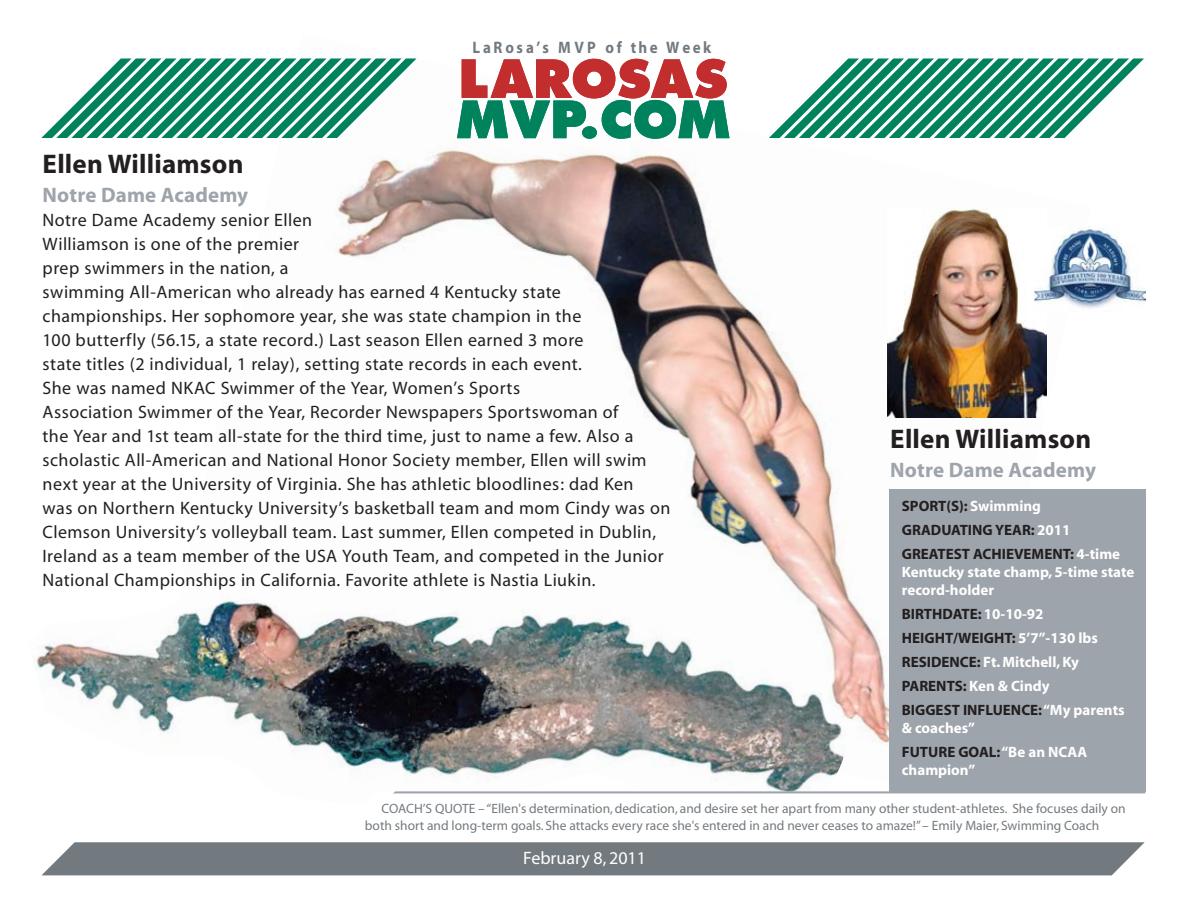
<style>
.page{position:relative;width:1188px;height:918px;background:#fff}
.page>*{position:absolute;margin:0;border:0;box-sizing:border-box;transform-origin:0 0}
.t1{font:700 27px "Myriad";letter-spacing:.01em;color:#231f20}
.t2{font:700 21px "Myriad";letter-spacing:.01em;color:#9ea4ab}
.t3{font:18px/24px "Myriad";letter-spacing:.025em;color:#231f20}
.t4{font:18px "Myriad";color:#fff}
.t5{font:700 16.65px "Myriad";letter-spacing:.17em;color:#737a7f;scale:.9 1}
.t6{font:700 15px/24px "Myriad";color:#231f20}
.t7{font:700 15px/18px "Myriad";color:#fff}
.t8{font:13.5px/16.5px "Myriad";color:#737a7f}
.s1{color:#fff}
.s2{color:#231f20}
</style>
<div class="page">
<img style="left:335px;top:58px;width:756px;height:685px">
<img style="left:34px;top:580px;width:814px;height:211px">
<img style="left:888px;top:208px;width:158px;height:209px">
<svg style="left:300px;top:793px;width:846px;height:83px"></svg>
<div style="left:42px;top:842px;width:1103px;height:33px;background:#737a7f"></div>
<svg style="left:457px;top:59px;width:272px;height:80px"></svg>
<svg style="left:909px;top:827px;width:228px;height:3px"></svg>
<div style="left:889px;top:490px;width:256px;height:302px;background:#9ea4ab"></div>
<img style="left:1034px;top:227px;width:111px;height:85px">
<svg style="left:41px;top:58px;width:375px;height:80px"></svg>
<svg style="left:769px;top:58px;width:375px;height:80px"></svg>
<svg style="left:393px;top:791px;width:752px;height:2px"></svg>
<p class="t5" style="left:473px;top:39px;width:267px">LaRosa’s MVP of the Week</p>
<h1 class="t1" style="left:43px;top:150px;width:202px">Ellen Williamson</h1>
<p class="t2" style="left:43px;top:184px;width:207px">Notre Dame Academy</p>
<p class="t3" style="left:43px;top:208px;width:629px">Notre Dame Academy senior Ellen<br>Williamson is one of the premier<br>prep swimmers in the nation, a<br>swimming All-American who already has earned 4 Kentucky state championships. Her sophomore year, she was state champion in the<br>100 butterfly (56.15, a state record.) Last season Ellen earned 3 more<br>state titles (2 individual, 1 relay), setting state records in each event.<br>She was named NKAC Swimmer of the Year, Women’s Sports<br>Association Swimmer of the Year, Recorder Newspapers Sportswoman of<br>the Year and 1st team all-state for the third time, just to name a few. Also a scholastic All-American and National Honor Society member, Ellen will swim next year at the University of Virginia. She has athletic bloodlines: dad Ken<br>was on Northern Kentucky University’s basketball team and mom Cindy was on Clemson University’s volleyball team. Last summer, Ellen competed in Dublin, Ireland as a team member of the USA Youth Team, and competed in the Junior National Championships in California. Favorite athlete is Nastia Liukin.</p>
<h1 class="t1" style="left:890px;top:425px;width:202px">Ellen Williamson</h1>
<p class="t2" style="left:890px;top:459px;width:207px">Notre Dame Academy</p>
<p class="t6" style="left:902px;top:495px;width:220px">SPORT(S): <span class="s1">Swimming<br></span>GRADUATING YEAR: <span class="s1">2011<br></span>GREATEST ACHIEVEMENT: <span class="s1">4-time</span></p>
<p class="t7" style="left:902px;top:564px;width:234px">Kentucky state champ, 5-time state record-holder</p>
<p class="t6" style="left:902px;top:603px;width:224px">BIRTHDATE: <span class="s1">10-10-92<br></span>HEIGHT/WEIGHT: <span class="s1">5’7”-130 lbs<br></span>RESIDENCE: <span class="s1">Ft. Mitchell, Ky<br></span>PARENTS: <span class="s1">Ken &amp; Cindy<br></span>BIGGEST INFLUENCE: <span class="s1">“My parents</span></p>
<p class="t7" style="left:902px;top:717px;width:187px;line-height:24px">&amp; coaches”<br><span class="s2">FUTURE GOAL:</span> “Be an NCAA</p>
<p class="t7" style="left:902px;top:762px;width:75px">champion”</p>
<p class="t8" style="left:365px;top:801px;width:762px;text-indent:17px">COACH’S QUOTE – “Ellen's determination, dedication, and desire set her apart from many other student-athletes. She focuses daily on both short and long-term goals. She attacks every race she's entered in and never ceases to amaze!” – Emily Maier, Swimming Coach</p>
<p class="t4" style="left:523px;top:849px;width:124px">February 8, 2011</p>
</div>
